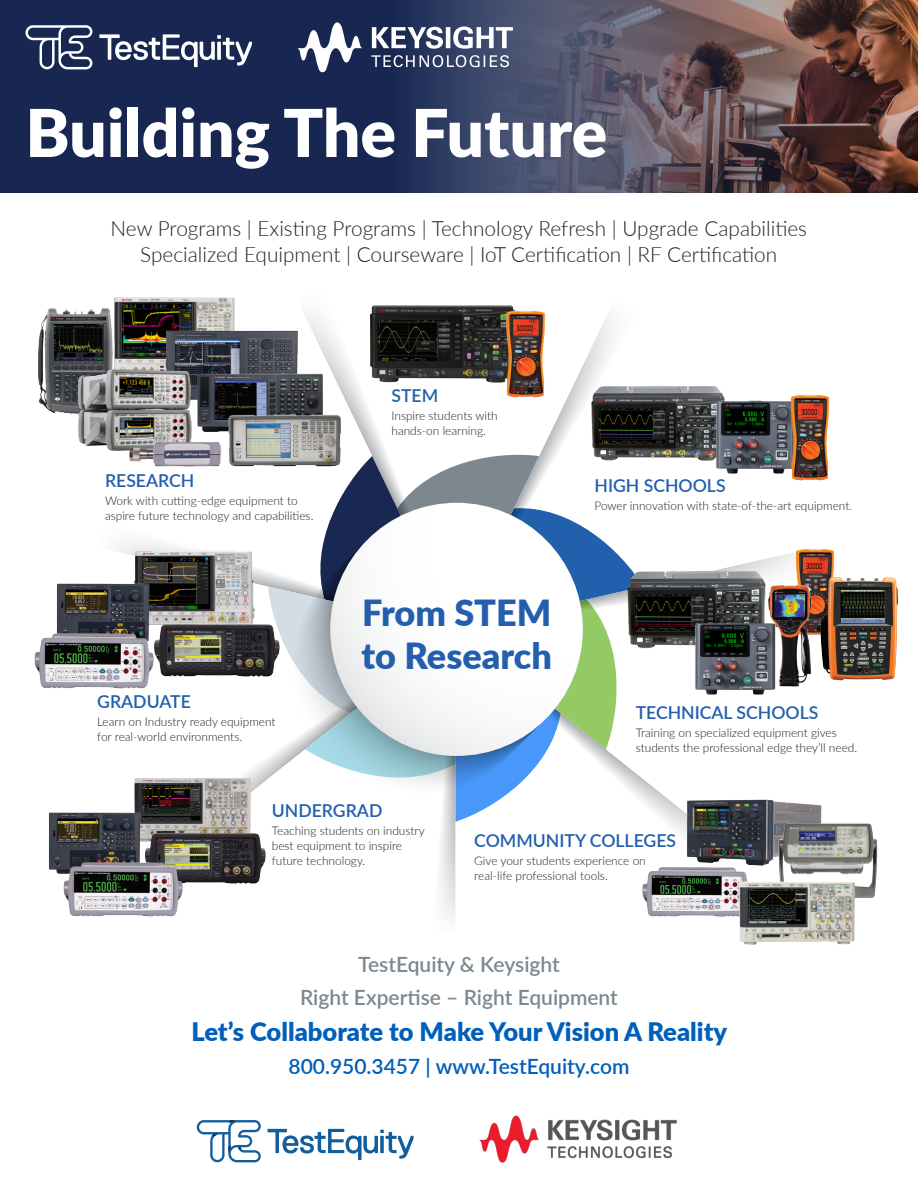
<style>
.page{position:relative;width:918px;height:1188px;background:#fff}
.page>*{position:absolute;margin:0;border:0;box-sizing:border-box;transform-origin:0 0}
.t1{font:900 66px "Lato";color:#fff}
.t2{font:900 36px/43.2px "Lato";color:#235fad}
.t3{font:900 25.5px "Lato";color:#005fb9}
.Description{font:300 21px/25.5px "Lato";color:#231f20;text-align:center}
.t4{font:600 21px "Lato";color:#7c888f}
.t5{font:600 21px "Lato";color:#005fb9}
.Description-2{font:600 17.85px "Lato";color:#235fad}
.Description-3{font:300 12px/15px "Lato";color:#231f20}
</style>
<div class="page">
<svg style="left:542px;top:313px;width:72px;height:138px"></svg>
<svg style="left:304px;top:312px;width:81px;height:139px"></svg>
<svg style="left:114px;top:451px;width:677px;height:470px"></svg>
<svg style="left:136px;top:629px;width:320px;height:240px"></svg>
<svg style="left:291px;top:503px;width:292px;height:292px"></svg>
<div style="left:330px;top:503px;width:253px;height:253px;background:linear-gradient(to right,#f1f1f2,#fff);border-radius:126px"></div>
<img style="left:114px;top:297px;width:121px;height:70px">
<svg style="left:268px;top:1129px;width:146px;height:31px"></svg>
<svg style="left:197px;top:1120px;width:64px;height:42px"></svg>
<img style="left:479px;top:1115px;width:198px;height:48px">
<svg style="left:0;top:0;width:918px;height:193px;background:#3d3c54"></svg>
<svg style="left:99px;top:34px;width:153px;height:33px"></svg>
<svg style="left:26px;top:25px;width:66px;height:44px"></svg>
<svg style="left:371px;top:55px;width:138px;height:12px;background:#68728d"></svg>
<svg style="left:372px;top:27px;width:141px;height:22px"></svg>
<svg style="left:297px;top:22px;width:65px;height:50px"></svg>
<img style="left:585px;top:382px;width:140px;height:83px">
<img style="left:713px;top:401px;width:73px;height:72px">
<img style="left:621px;top:566px;width:149px;height:86px">
<img style="left:791px;top:548px;width:44px;height:87px">
<img style="left:767px;top:584px;width:46px;height:103px">
<img style="left:693px;top:622px;width:84px;height:73px">
<img style="left:132px;top:549px;width:124px;height:70px">
<img style="left:57px;top:577px;width:96px;height:54px">
<img style="left:153px;top:619px;width:129px;height:60px">
<img style="left:38px;top:305px;width:80px;height:109px">
<img style="left:131px;top:775px;width:125px;height:53px">
<img style="left:786px;top:394px;width:44px;height:91px">
<img style="left:819px;top:574px;width:79px;height:107px">
<img style="left:683px;top:796px;width:139px;height:72px">
<img style="left:767px;top:813px;width:111px;height:85px">
<img style="left:639px;top:864px;width:114px;height:55px">
<img style="left:735px;top:875px;width:126px;height:70px">
<img style="left:48px;top:806px;width:96px;height:68px">
<img style="left:144px;top:828px;width:124px;height:57px">
<img style="left:61px;top:860px;width:123px;height:59px">
<img style="left:34px;top:631px;width:122px;height:59px">
<img style="left:163px;top:328px;width:135px;height:41px">
<img style="left:76px;top:367px;width:118px;height:85px">
<img style="left:191px;top:369px;width:136px;height:65px">
<img style="left:222px;top:413px;width:124px;height:58px">
<img style="left:129px;top:438px;width:93px;height:32px">
<img style="left:368px;top:305px;width:145px;height:82px">
<img style="left:502px;top:307px;width:47px;height:94px">
<p class="t1" style="left:26px;top:83px;width:583px">Building The Future</p>
<p class="Description" style="left:111px;top:215px;width:698px">New Programs | Existing Programs | Technology Refresh | Upgrade Capabilities<br>Specialized Equipment | Courseware | IoT Certification | RF Certification</p>
<p class="Description-2" style="left:105px;top:468px;width:91px">RESEARCH</p>
<p class="Description-3" style="left:105px;top:493px;width:210px">Work with cutting-edge equipment to aspire future technology and capabilities.</p>
<p class="Description-2" style="left:97px;top:689px;width:95px">GRADUATE</p>
<p class="Description-3" style="left:97px;top:714px;width:180px">Learn on Industry ready equipment for real-world environments.</p>
<p class="Description-2" style="left:392px;top:383px;width:48px">STEM</p>
<p class="Description-3" style="left:392px;top:408px;width:108px">Inspire students with hands-on learning.</p>
<p class="t2" style="left:362px;top:590px;width:192px">From STEM to Research</p>
<p class="Description-2" style="left:595px;top:472px;width:133px">HIGH SCHOOLS</p>
<p class="Description-3" style="left:595px;top:497px;width:259px">Power innovation with state-of-the-art equipment.</p>
<p class="Description-2" style="left:636px;top:699px;width:184px">TECHNICAL SCHOOLS</p>
<p class="Description-3" style="left:636px;top:724px;width:223px">Training on specialized equipment gives students the professional edge they’ll need.</p>
<p class="Description-2" style="left:272px;top:798px;width:112px">UNDERGRAD</p>
<p class="Description-3" style="left:272px;top:823px;width:154px">Teaching students on industry best equipment to inspire future technology.</p>
<p class="Description-2" style="left:474px;top:828px;width:203px">COMMUNITY COLLEGES</p>
<p class="Description-3" style="left:474px;top:853px;width:173px">Give your students experience on real-life professional tools.</p>
<p class="t4" style="left:358px;top:949px;width:203px">TestEquity &amp; Keysight</p>
<p class="t4" style="left:300px;top:982px;width:319px">Right Expertise – Right Equipment</p>
<p class="t3" style="left:191px;top:1012px;width:537px">Let’s Collaborate to Make Your Vision A Reality</p>
<p class="t5" style="left:289px;top:1051px;width:342px">800.950.3457 | www.TestEquity.com</p>
</div>
